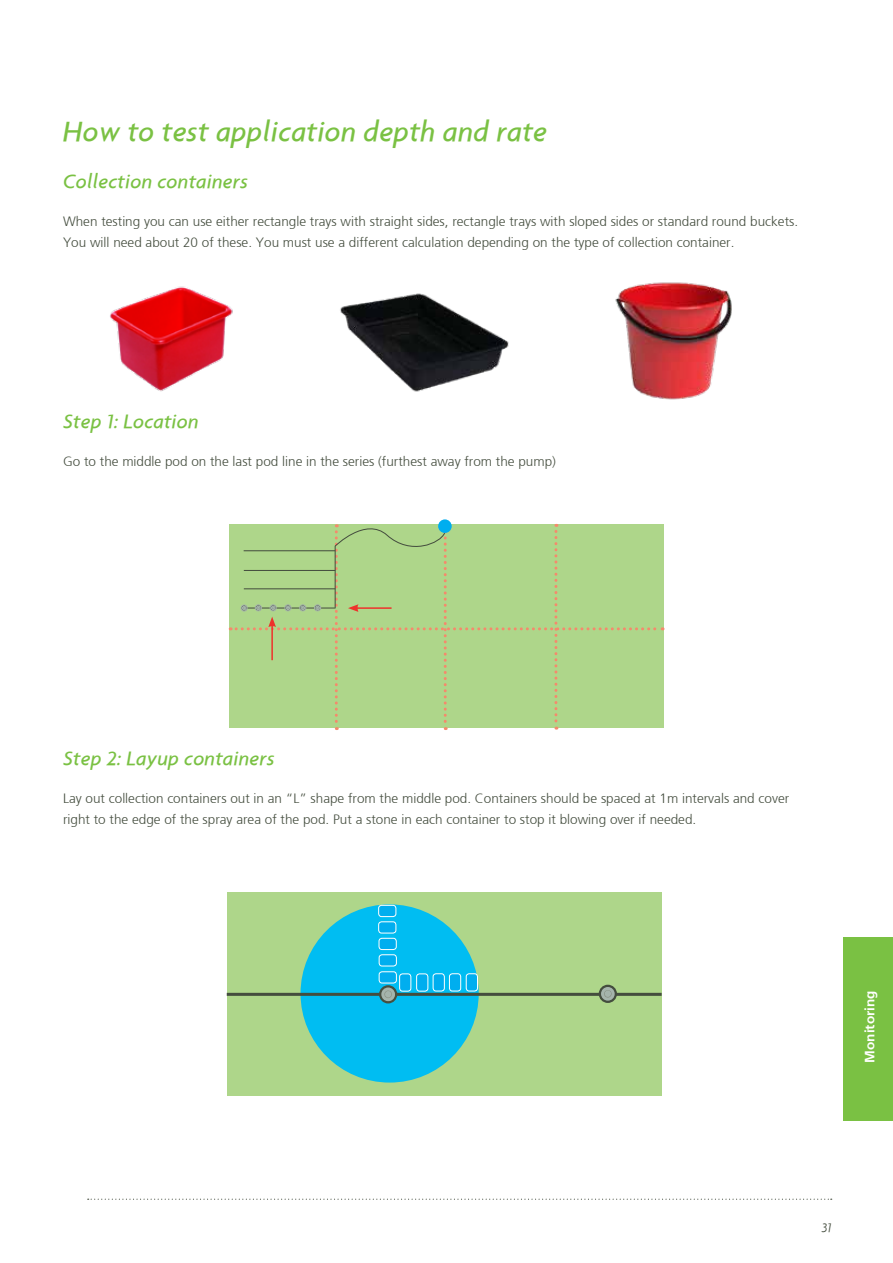
<style>
.page{position:relative;width:893px;height:1263px;background:#fff}
.page>*{position:absolute;margin:0;border:0;box-sizing:border-box;transform-origin:0 0}
.t1{font:italic 500 30px "Agenda";letter-spacing:.01em;color:#7ac143}
.t2{font:italic 500 21px "Agenda";letter-spacing:.01em;color:#7ac143}
.t3{font:300 13.5px/21px "Frutiger";color:#444d3e}
.t4{font:700 13.5px "Frutiger";color:#fff}
.t5{font:italic 300 13.5px "Agenda";color:#444d3e}
</style>
<div class="page">
<svg style="left:88px;top:1198px;width:744px;height:2px"></svg>
<div style="left:227px;top:892px;width:435px;height:204px;background:#aed68a"></div>
<div style="left:301px;top:904px;width:178px;height:178px;background:#00bdf2;border-radius:50%"></div>
<div style="left:843px;top:937px;width:50px;height:183px;background:#7ac143"></div>
<img style="left:615px;top:282px;width:117px;height:118px">
<img style="left:340px;top:293px;width:169px;height:99px">
<div style="left:230px;top:519px;width:433px;height:211px;background:#aed68a"></div>
<hr style="left:227px;top:993px;width:435px;height:3px;background:#444d3e">
<svg style="left:379px;top:985px;width:18px;height:18px"></svg>
<div style="left:381px;top:987px;width:14px;height:14px;border:3px solid #a5b4ac;border-radius:50%"></div>
<svg style="left:385px;top:991px;width:6px;height:6px"></svg>
<svg style="left:599px;top:985px;width:18px;height:18px"></svg>
<div style="left:602px;top:988px;width:11px;height:11px;background:#939f93;border-radius:50%"></div>
<div style="left:601px;top:987px;width:14px;height:14px;border:3px solid #a5b4ac;border-radius:50%"></div>
<div style="left:605px;top:990px;width:6px;height:7px;border:3px solid #a5b4ac;border-radius:50%"></div>
<div style="left:400px;top:974px;width:11px;height:17px;background:#00aeef;border-radius:3px"></div>
<div style="left:399px;top:974px;width:12px;height:17px;border:1px solid #fff;border-radius:3px"></div>
<div style="left:417px;top:974px;width:11px;height:17px;background:#00aeef;border-radius:3px"></div>
<div style="left:416px;top:974px;width:12px;height:17px;border:1px solid #fff;border-radius:3px"></div>
<div style="left:433px;top:974px;width:11px;height:17px;background:#00aeef;border-radius:3px"></div>
<div style="left:433px;top:973px;width:12px;height:18px;border:1px solid #fff;border-radius:3px"></div>
<div style="left:449px;top:974px;width:12px;height:17px;background:#00aeef;border-radius:3px"></div>
<div style="left:449px;top:973px;width:12px;height:18px;border:1px solid #fff;border-radius:3px"></div>
<div style="left:466px;top:974px;width:11px;height:17px;background:#00aeef;border-radius:3px"></div>
<div style="left:466px;top:973px;width:12px;height:18px;border:1px solid #fff;border-radius:3px"></div>
<div style="left:379px;top:972px;width:17px;height:11px;background:#00aeef;border-radius:3px"></div>
<div style="left:379px;top:971px;width:18px;height:12px;border:1px solid #fff;border-radius:3px"></div>
<div style="left:379px;top:955px;width:17px;height:11px;background:#00aeef;border-radius:3px"></div>
<div style="left:379px;top:954px;width:18px;height:12px;border:1px solid #fff;border-radius:3px"></div>
<div style="left:379px;top:938px;width:17px;height:11px;background:#00aeef;border-radius:3px"></div>
<div style="left:379px;top:938px;width:17px;height:12px;border:1px solid #fff;border-radius:3px"></div>
<div style="left:379px;top:922px;width:17px;height:11px;background:#00aeef;border-radius:3px"></div>
<div style="left:378px;top:922px;width:18px;height:11px;border:1px solid #fff;border-radius:3px"></div>
<div style="left:379px;top:905px;width:17px;height:11px;background:#00aeef;border-radius:3px"></div>
<div style="left:378px;top:905px;width:18px;height:12px;border:1px solid #fff;border-radius:3px"></div>
<img style="left:110px;top:286px;width:123px;height:106px">
<h1 class="t1" style="left:63px;top:113px;width:486px">How to test application depth and rate</h1>
<h2 class="t2" style="left:63px;top:168px;width:186px">Collection containers</h2>
<p class="t3" style="left:63px;top:211px;width:737px">When testing you can use either rectangle trays with straight sides, rectangle trays with sloped sides or standard round buckets.<br>You will need about 20 of these. You must use a different calculation depending on the type of collection container.</p>
<h2 class="t2" style="left:63px;top:408px;width:137px">Step 1: Location</h2>
<p class="t3" style="left:63px;top:451px;width:494px">Go to the middle pod on the last pod line in the series (furthest away from the pump)</p>
<h2 class="t2" style="left:63px;top:745px;width:213px">Step 2: Layup containers</h2>
<p class="t3" style="left:63px;top:788px;width:728px">Lay out collection containers out in an “L” shape from the middle pod. Containers should be spaced at 1m intervals and cover right to the edge of the spray area of the pod. Put a stone in each container to stop it blowing over if needed.</p>
<p class="t4" style="left:862px;top:1062px;width:73px;rotate:-90deg">Monitoring</p>
<p class="t5" style="left:822px;top:1220px;width:11px">31</p>
</div>
